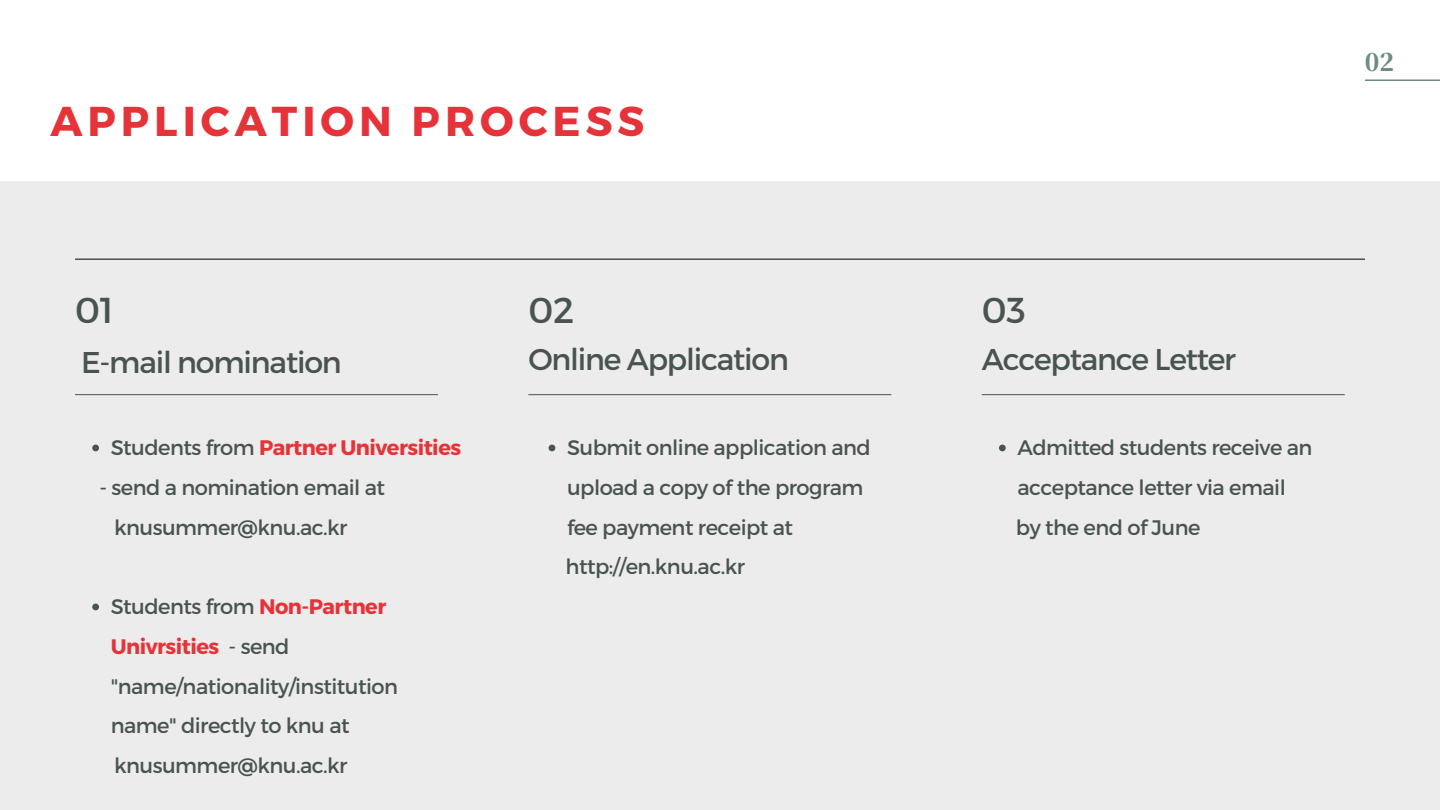
<style>
.page{position:relative;width:1440px;height:810px;background:#fff}
.page>*{position:absolute;margin:0;border:0;box-sizing:border-box;transform-origin:0 0}
.t1{font:700 41.7px "Montserrat";letter-spacing:.12em;color:#e6333a}
.t2{font:36px "Montserrat";color:#49544f}
.t3{font:30px "Montserrat";letter-spacing:-.04em;color:#49544f}
.t4{font:800 24px "Source Han Serif KR";color:#6c8c7d}
.t5{font:21px/39.8px "Montserrat";letter-spacing:-.025em;color:#49544f}
.t6{font:700 21px "Montserrat";letter-spacing:-.025em;color:#e6333a}
.s1{font-weight:400;color:#49544f}
.s2{font-weight:700;color:#e6333a}
</style>
<div class="page">
<div style="left:0;top:181px;width:1440px;height:629px;background:#edeced"></div>
<svg style="left:92px;top:445px;width:7px;height:6px"></svg>
<svg style="left:92px;top:604px;width:7px;height:6px"></svg>
<svg style="left:549px;top:445px;width:6px;height:6px"></svg>
<svg style="left:999px;top:445px;width:7px;height:6px"></svg>
<hr style="left:1365px;top:80px;width:75px;height:1px;background:#6c8c7d">
<hr style="left:75px;top:258px;width:1290px;height:2px;background:#49544f">
<hr style="left:75px;top:394px;width:363px;height:1px;background:#49544f">
<hr style="left:528px;top:394px;width:363px;height:1px;background:#49544f">
<hr style="left:982px;top:394px;width:363px;height:1px;background:#49544f">
<h1 class="t1" style="left:50px;top:94px;width:595px">APPLICATION PROCESS</h1>
<p class="t4" style="left:1365px;top:43px;width:31px">02</p>
<h2 class="t2" style="left:75px;top:287px;width:40px">01</h2>
<h2 class="t2" style="left:528px;top:287px;width:48px">02</h2>
<h2 class="t2" style="left:982px;top:287px;width:46px">03</h2>
<h3 class="t3" style="left:528px;top:340px;width:262px">Online Application</h3>
<h3 class="t3" style="left:982px;top:340px;width:256px">Acceptance Letter</h3>
<h3 class="t3" style="left:81px;top:343px;width:262px">E-mail nomination</h3>
<p class="t6" style="left:111px;top:434px;width:352px"><span class="s1">Students from</span> Partner Universities</p>
<p class="t5" style="left:114px;top:466px;width:273px;text-indent:-15px">- send a nomination email at knusummer@knu.ac.kr</p>
<p class="t5" style="left:111px;top:586px;width:289px">Students from <span class="s2">Non-Partner<br>Univrsities</span> - send "name/nationality/institution name" directly to knu at</p>
<p class="t5" style="left:114px;top:745px;width:235px">knusummer@knu.ac.kr</p>
<p class="t5" style="left:566px;top:427px;width:307px">Submit online application and upload a copy of the program fee payment receipt at http://en.knu.ac.kr</p>
<p class="t5" style="left:1016px;top:427px;width:298px">Admitted students receive an acceptance letter via email by the end of June</p>
</div>
